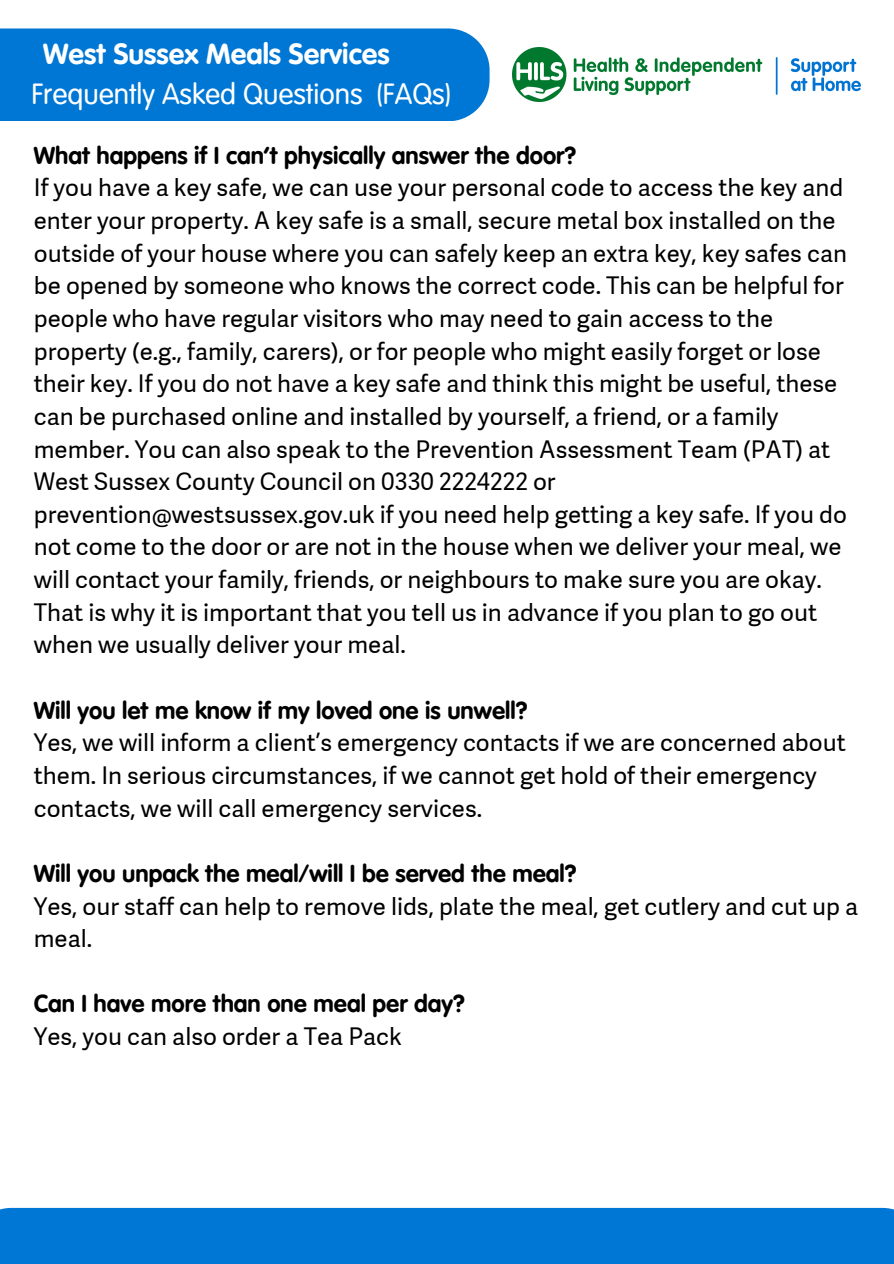
<style>
.page{position:relative;width:894px;height:1264px;background:#fff}
.page>*{position:absolute;margin:0;border:0;box-sizing:border-box;transform-origin:0 0}
.t1{font:28.5px/39.3px "VAG Rounded Next";color:#fff}
.t2{font:24px/32.7px "Adelle Sans";color:#000}
.t3{font:700 24px "VAG Rounded Next";color:#000}
.s1{font-weight:700}
</style>
<div class="page">
<div style="left:0;top:28px;width:489px;height:93px;background:#0077d5"></div>
<img style="left:512px;top:48px;width:348px;height:54px">
<div style="left:0;top:1207px;width:893px;height:56px;background:#0077d5"></div>
<h1 class="t1" style="left:31px;top:34px;width:359px;text-indent:12px"><span class="s1">West Sussex Meals Services<br></span>Frequently Asked Questions</h1>
<p class="t1" style="left:377px;top:74px;width:75px">(FAQs)</p>
<p class="t3" style="left:34px;top:138px;width:543px">What happens if I can’t physically answer the door?</p>
<p class="t2" style="left:34px;top:171px;width:814px">If you have a key safe, we can use your personal code to access the key and enter your property. A key safe is a small, secure metal box installed on the outside of your house where you can safely keep an extra key, key safes can be opened by someone who knows the correct code. This can be helpful for people who have regular visitors who may need to gain access to the property (e.g., family, carers), or for people who might easily forget or lose their key. If you do not have a key safe and think this might be useful, these can be purchased online and installed by yourself, a friend, or a family member. You can also speak to the Prevention Assessment Team (PAT) at West Sussex County Council on 0330 2224222 or prevention@westsussex.gov.uk if you need help getting a key safe. If you do not come to the door or are not in the house when we deliver your meal, we will contact your family, friends, or neighbours to make sure you are okay.<br>That is why it is important that you tell us in advance if you plan to go out when we usually deliver your meal.</p>
<p class="t3" style="left:34px;top:693px;width:495px">Will you let me know if my loved one is unwell?</p>
<p class="t2" style="left:34px;top:726px;width:813px">Yes, we will inform a client’s emergency contacts if we are concerned about them. In serious circumstances, if we cannot get hold of their emergency contacts, we will call emergency services.</p>
<p class="t3" style="left:34px;top:856px;width:544px">Will you unpack the meal/will I be served the meal?</p>
<p class="t2" style="left:34px;top:889px;width:825px">Yes, our staff can help to remove lids, plate the meal, get cutlery and cut up a meal.</p>
<p class="t3" style="left:34px;top:987px;width:432px">Can I have more than one meal per day?</p>
<p class="t2" style="left:34px;top:1019px;width:369px">Yes, you can also order a Tea Pack</p>
</div>
